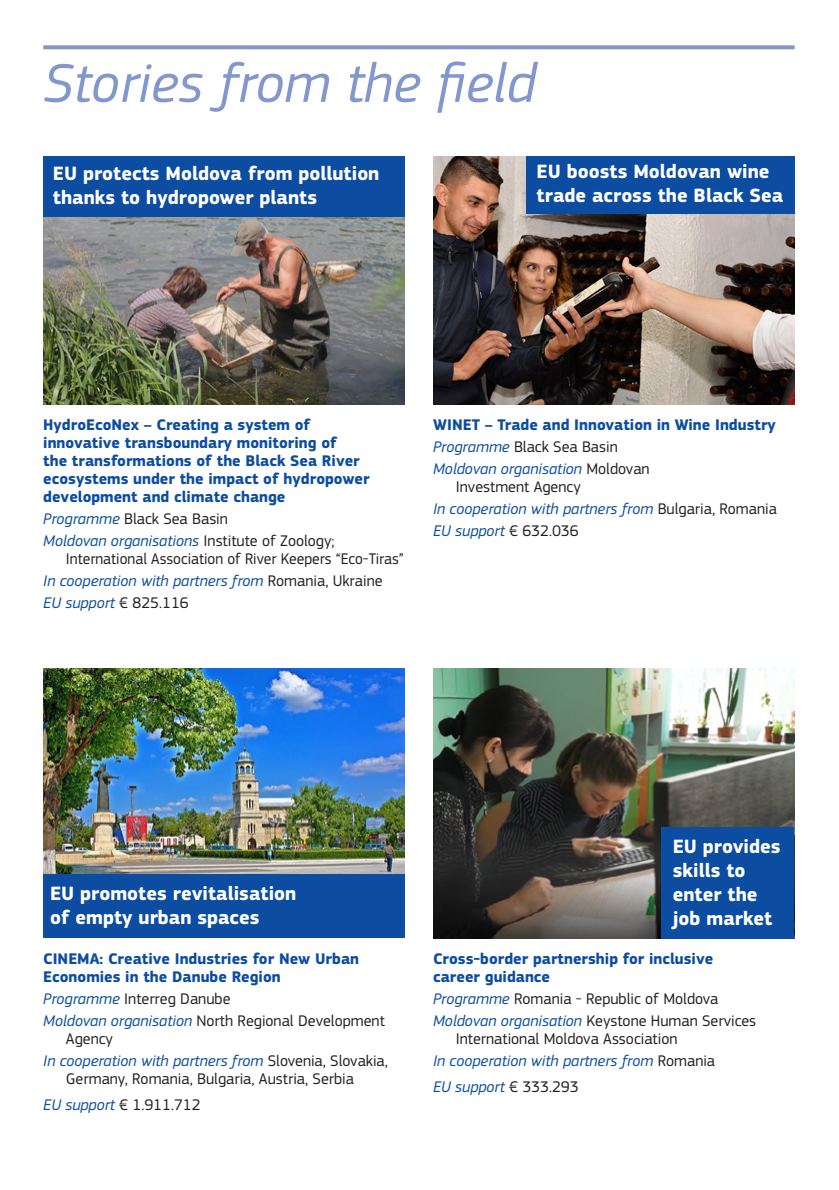
<style>
.page{position:relative;width:839px;height:1190px;background:#fff}
.page>*{position:absolute;margin:0;border:0;box-sizing:border-box;transform-origin:0 0}
.t1{font:italic 56.8px "PF Square Sans Pro";color:#8197cd}
.t2{font:700 20px/24px "PF Square Sans Pro";color:#fff}
.t3{font:16px/18px "PF Square Sans Pro";color:#231f20}
.t4{font:700 16px/18px "PF Square Sans Pro";color:#0d4da1}
.t5{font:italic 16px "PF Square Sans Pro";color:#0d4da1}
.s1{font-style:italic;color:#0d4da1}
.s2{font-style:normal;color:#231f20}
</style>
<div class="page">
<svg style="left:43px;top:45px;width:751px;height:4px;background:#8b9fd1"></svg>
<img style="left:43px;top:217px;width:362px;height:187px">
<img style="left:43px;top:668px;width:362px;height:206px">
<img style="left:433px;top:156px;width:361px;height:248px">
<img style="left:433px;top:668px;width:361px;height:270px">
<div style="left:43px;top:156px;width:362px;height:61px;background:#0d4da1"></div>
<div style="left:43px;top:874px;width:362px;height:64px;background:#0d4da1"></div>
<div style="left:660px;top:827px;width:133px;height:111px;background:#0d4da1"></div>
<div style="left:526px;top:156px;width:268px;height:57px;background:#0d4da1"></div>
<p class="t1" style="left:43px;top:50px;width:494px">Stories from the field</p>
<p class="t2" style="left:53px;top:162px;width:328px">EU protects Moldova from pollution thanks to hydropower plants</p>
<p class="t2" style="left:537px;top:160px;width:248px">EU boosts Moldovan wine trade across the Black Sea</p>
<p class="t4" style="left:43px;top:416px;width:328px">HydroEcoNex – Creating a system of innovative transboundary monitoring of<br>the transformations of the Black Sea River ecosystems under the impact of hydropower development and climate change</p>
<p class="t3" style="left:43px;top:510px;width:186px"><span class="s1">Programme</span> Black Sea Basin</p>
<p class="t3" style="left:66px;top:532px;width:339px;text-indent:-23px"><span class="s1">Moldovan organisations</span> Institute of Zoology;<br>International Association of River Keepers “Eco-Tiras”</p>
<p class="t5" style="left:43px;top:571px;width:341px">In cooperation with partners from <span class="s2">Romania, Ukraine</span></p>
<p class="t5" style="left:43px;top:593px;width:147px">EU support <span class="s2">€ 825.116</span></p>
<p class="t4" style="left:433px;top:416px;width:344px">WINET – Trade and Innovation in Wine Industry</p>
<p class="t3" style="left:433px;top:438px;width:186px"><span class="s1">Programme</span> Black Sea Basin</p>
<p class="t3" style="left:456px;top:460px;width:195px;text-indent:-23px"><span class="s1">Moldovan organisation</span> Moldovan<br>Investment Agency</p>
<p class="t5" style="left:433px;top:499px;width:345px">In cooperation with partners from <span class="s2">Bulgaria, Romania</span></p>
<p class="t5" style="left:433px;top:521px;width:147px">EU support <span class="s2">€ 632.036</span></p>
<p class="t2" style="left:50px;top:882px;width:248px">EU promotes revitalisation of empty urban spaces</p>
<p class="t4" style="left:43px;top:949px;width:317px">CINEMA: Creative Industries for New Urban<br>Economies in the Danube Region</p>
<p class="t3" style="left:43px;top:989px;width:189px"><span class="s1">Programme</span> Interreg Danube</p>
<p class="t3" style="left:66px;top:1011px;width:320px;text-indent:-23px"><span class="s1">Moldovan organisation</span> North Regional Development<br>Agency</p>
<p class="t3" style="left:66px;top:1051px;width:323px;text-indent:-23px"><span class="s1">In cooperation with partners from</span> Slovenia, Slovakia,<br>Germany, Romania, Bulgaria, Austria, Serbia</p>
<p class="t3" style="left:43px;top:1095px;width:159px"><span class="s1">EU support</span> € 1.911.712</p>
<p class="t2" style="left:673px;top:834px;width:109px">EU provides skills to enter the job market</p>
<p class="t4" style="left:433px;top:949px;width:282px">Cross-border partnership for inclusive career guidance</p>
<p class="t3" style="left:433px;top:989px;width:287px"><span class="s1">Programme</span> Romania - Republic of Moldova</p>
<p class="t3" style="left:456px;top:1011px;width:302px;text-indent:-23px"><span class="s1">Moldovan organisation</span> Keystone Human Services<br>International Moldova Association</p>
<p class="t5" style="left:433px;top:1051px;width:284px">In cooperation with partners from <span class="s2">Romania</span></p>
<p class="t5" style="left:433px;top:1076px;width:147px">EU support <span class="s2">€ 333.293</span></p>
</div>
